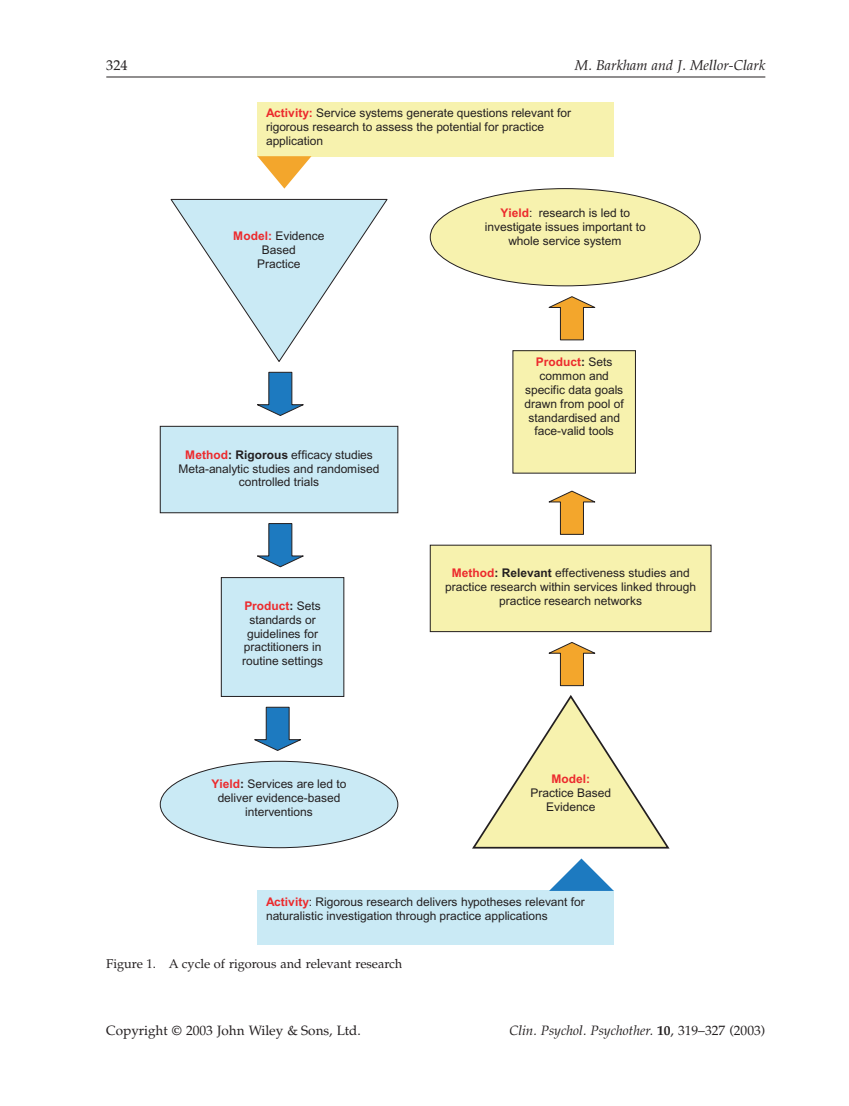
<style>
.page{position:relative;width:849px;height:1106px;background:#fff}
.page>*{position:absolute;margin:0;border:0;box-sizing:border-box;transform-origin:0 0}
.t1{font:italic 14.25px "Palatino";color:#231f20}
.t2{font:14.25px "Palatino";color:#231f20}
.t3{font:italic 13.5px "Palatino";color:#231f20}
.t4{font:13.5px "Palatino";color:#231f20}
.t5{font:12.75px "Palatino";color:#231f20}
.t6{font:12px/13.8px "Arial";color:#231f20;text-align:center}
.t7{font:700 12px "Arial";letter-spacing:.005em;color:#ec2a2d}
.s1{font-weight:700;color:#ec2a2d}
.s2{font-weight:700}
.s3{font-weight:700;font-style:normal}
.s4{font-style:normal}
</style>
<div class="page">
<hr style="left:106px;top:77px;width:659px;height:1px;background:#231f20">
<div style="left:221px;top:577px;width:123px;height:119px;background:#caeaf5"></div>
<div style="left:221px;top:577px;width:123px;height:120px;border:1px solid #231f20"></div>
<div style="left:430px;top:189px;width:270px;height:97px;background:#f7f2ae;border-radius:50%"></div>
<svg style="left:472px;top:695px;width:198px;height:154px"></svg>
<div style="left:430px;top:545px;width:281px;height:86px;background:#f7f2ae"></div>
<div style="left:430px;top:545px;width:281px;height:87px;border:1px solid #231f20"></div>
<svg style="left:548px;top:642px;width:48px;height:44px"></svg>
<div style="left:160px;top:426px;width:238px;height:87px;background:#caeaf5"></div>
<div style="left:160px;top:426px;width:238px;height:87px;border:1px solid #231f20"></div>
<svg style="left:257px;top:371px;width:47px;height:45px"></svg>
<div style="left:160px;top:761px;width:238px;height:86px;background:#caeaf5;border-radius:50%"></div>
<svg style="left:170px;top:198px;width:218px;height:164px"></svg>
<div style="left:513px;top:351px;width:122px;height:122px;background:#f7f2ae"></div>
<div style="left:512px;top:350px;width:124px;height:123px;border:1px solid #231f20"></div>
<svg style="left:257px;top:523px;width:47px;height:44px"></svg>
<svg style="left:254px;top:706px;width:47px;height:45px"></svg>
<svg style="left:548px;top:490px;width:48px;height:45px"></svg>
<svg style="left:548px;top:296px;width:48px;height:45px"></svg>
<div style="left:257px;top:102px;width:357px;height:54px;background:#f7f2ae"></div>
<svg style="left:257px;top:156px;width:54px;height:33px"></svg>
<div style="left:257px;top:891px;width:357px;height:54px;background:#caeaf5"></div>
<svg style="left:549px;top:858px;width:65px;height:33px"></svg>
<p class="t2" style="left:106px;top:60px;width:23px">324</p>
<p class="t1" style="left:575px;top:60px;width:192px">M. Barkham and J. Mellor-Clark</p>
<p class="t6" style="left:266px;top:108px;width:307px;text-align:left"><span class="s1">Activity:</span> Service systems generate questions relevant for rigorous research to assess the potential for practice application</p>
<p class="t6" style="left:233px;top:231px;width:93px"><span class="s1">Model:</span> Evidence<br>Based<br>Practice</p>
<p class="t6" style="left:179px;top:449px;width:202px"><span class="s1">Method</span><span class="s2">: Rigorous</span> efficacy studies<br>Meta-analytic studies and randomised controlled trials</p>
<p class="t6" style="left:242px;top:600px;width:82px"><span class="s1">Product</span><span class="s2">:</span> Sets standards or guidelines for practitioners in routine settings</p>
<p class="t6" style="left:212px;top:778px;width:136px"><span class="s1">Yield</span><span class="s2">:</span> Services are led to deliver evidence-based interventions</p>
<p class="t6" style="left:485px;top:207px;width:162px"><span class="s1">Yield</span>: research is led to investigate issues important to whole service system</p>
<p class="t6" style="left:525px;top:356px;width:101px"><span class="s1">Product</span><span class="s2">:</span> Sets common and specific data goals drawn from pool of standardised and face-valid tools</p>
<p class="t6" style="left:445px;top:567px;width:253px"><span class="s1">Method</span><span class="s2">: Relevant</span> effectiveness studies and practice research within services linked through practice research networks</p>
<p class="t7" style="left:551px;top:774px;width:40px">Model:</p>
<p class="t6" style="left:531px;top:787px;width:82px">Practice Based<br>Evidence</p>
<p class="t6" style="left:266px;top:896px;width:320px;text-align:left"><span class="s1">Activity</span>: Rigorous research delivers hypotheses relevant for naturalistic investigation through practice applications</p>
<p class="t5" style="left:106px;top:958px;width:297px">Figure 1. A cycle of rigorous and relevant research</p>
<p class="t4" style="left:106px;top:1025px;width:256px">Copyright © 2003 John Wiley &amp; Sons, Ltd.</p>
<p class="t3" style="left:509px;top:1025px;width:257px">Clin. Psychol. Psychother. <span class="s3">10</span><span class="s4">, 319–327 (2003)</span></p>
</div>
